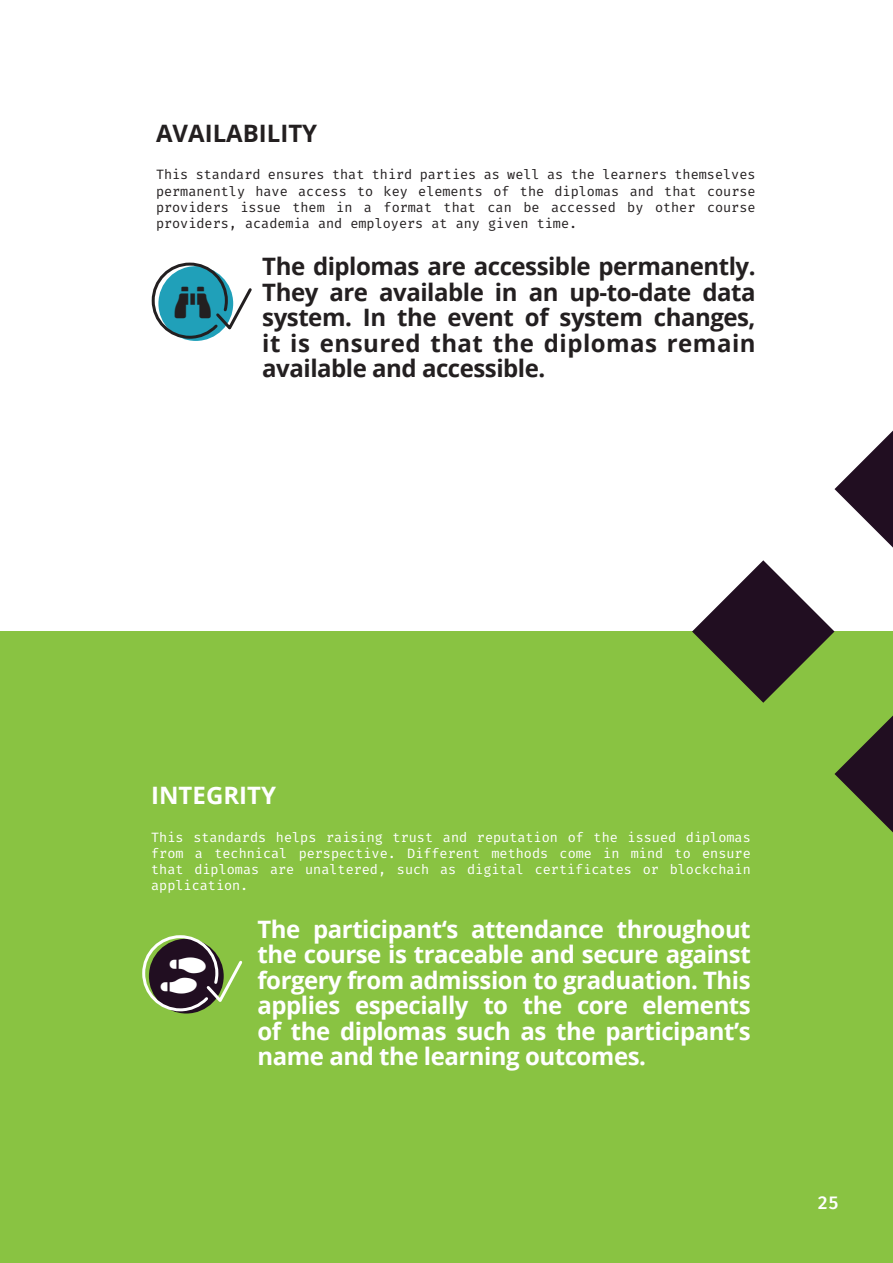
<style>
.page{position:relative;width:893px;height:1263px;background:#fff}
.page>*{position:absolute;margin:0;border:0;box-sizing:border-box;transform-origin:0 0}
.t1{font:700 24px/25.5px "Open Sans";letter-spacing:-.02em;color:#fff;text-align:justify}
.t2{font:700 24px/25.5px "Open Sans";color:#231f20;text-align:justify}
.t3{font:700 24px "Open Sans";color:#fff}
.t4{font:300 18px "Fira Code";color:#fff}
.t5{font:300 13.5px/16.2px "Fira Code";color:#231f20;text-align:justify}
.t6{font:300 13.5px/16.2px "Fira Code";color:#fff;text-align:justify}
</style>
<div class="page">
<div style="left:0;top:631px;width:893px;height:632px;background:#89c342"></div>
<svg style="left:692px;top:560px;width:142px;height:143px"></svg>
<svg style="left:834px;top:715px;width:59px;height:117px"></svg>
<svg style="left:834px;top:431px;width:59px;height:116px"></svg>
<svg style="left:142px;top:935px;width:101px;height:78px"></svg>
<svg style="left:151px;top:262px;width:101px;height:78px"></svg>
<h1 class="t2" style="left:156px;top:120px;width:163px">AVAILABILITY</h1>
<p class="t5" style="left:156px;top:167px;width:601px">This standard ensures that third parties as well as the learners themselves permanently have access to key elements of the diplomas and that course providers issue them in a format that can be accessed by other course providers, academia and employers at any given time.</p>
<h1 class="t2" style="left:262px;top:253px;width:495px">The diplomas are accessible permanently.<br>They are available in an up-to-date data system. In the event of system changes, it is ensured that the diplomas remain available and accessible.</h1>
<h1 class="t3" style="left:151px;top:778px;width:126px">INTEGRITY</h1>
<p class="t6" style="left:151px;top:829px;width:601px">This standards helps raising trust and reputation of the issued diplomas from a technical perspective. Different methods come in mind to ensure that diplomas are unaltered, such as digital certificates or blockchain application.</p>
<p class="t1" style="left:257px;top:915px;width:495px">The participant‘s attendance throughout the course is traceable and secure against forgery from admission to graduation. This applies especially to the core elements of the diplomas such as the participant’s name and the learning outcomes.</p>
<h2 class="t4" style="left:817px;top:1187px;width:23px">25</h2>
</div>
